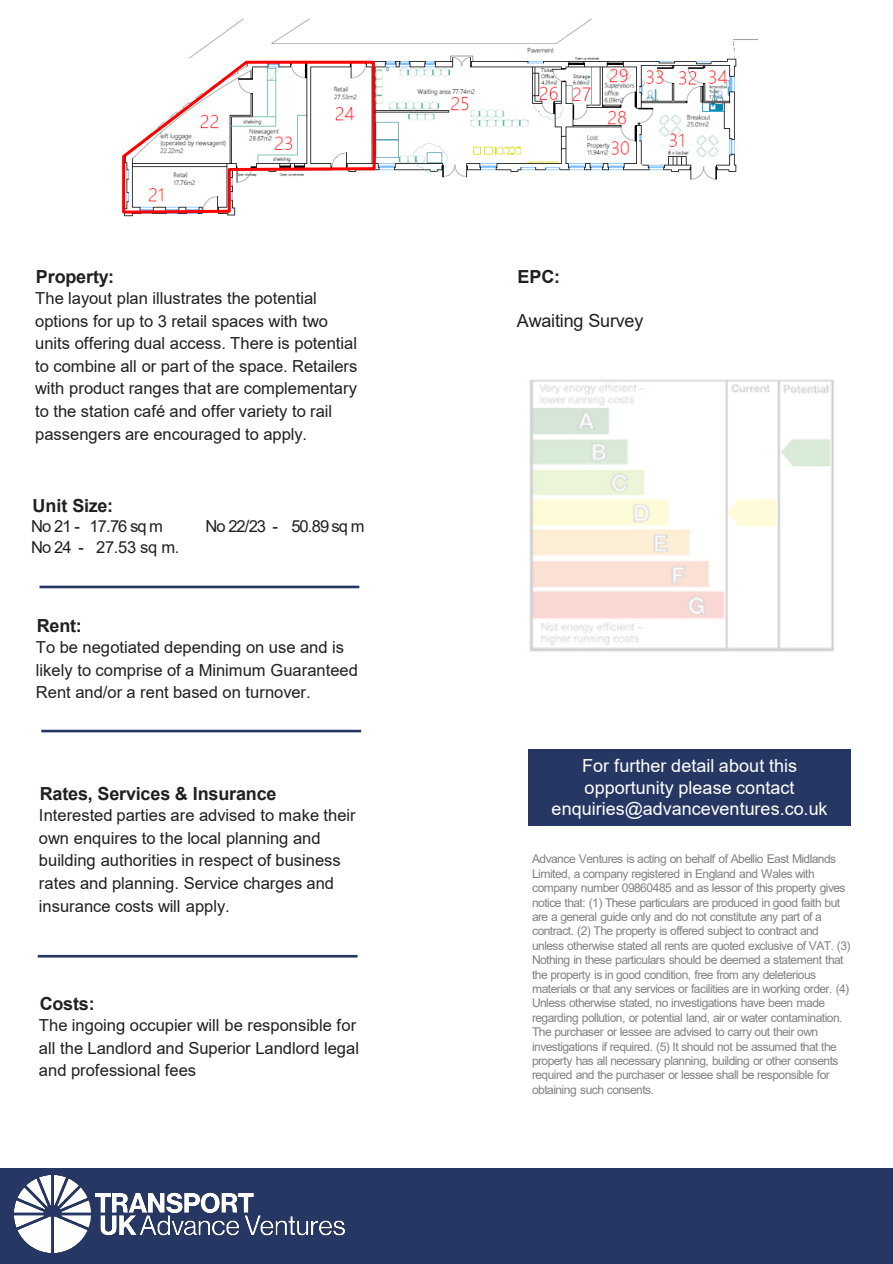
<style>
.page{position:relative;width:893px;height:1264px;background:#fff}
.page>*{position:absolute;margin:0;border:0;box-sizing:border-box;transform-origin:0 0}
.t1{font:18px/21.6px "Arial";letter-spacing:.005em;color:#fff;text-align:center}
.t2{font:700 18px "Arial";letter-spacing:-.01em;color:#231f20}
.t3{font:18px "Arial";letter-spacing:-.005em;color:#231f20}
.t4{font:16.5px/22.5px "Arial";color:#231f20}
.t5{font:16.5px "Arial";letter-spacing:-.055em;color:#231f20}
.t6{font:12px/14.4px "Arial";letter-spacing:-.05em;color:#808285}
</style>
<div class="page">
<div style="left:528px;top:748px;width:323px;height:77px;background:#253762"></div>
<hr style="left:38px;top:954px;width:319px;height:3px;background:#253762">
<hr style="left:41px;top:729px;width:320px;height:3px;background:#253762">
<hr style="left:40px;top:585px;width:319px;height:3px;background:#253762">
<div style="left:0;top:1168px;width:892px;height:95px;background:#253762"></div>
<img style="left:14px;top:1175px;width:330px;height:77px">
<img style="left:529px;top:379px;width:305px;height:273px">
<img style="left:124px;top:20px;width:633px;height:197px">
<svg style="left:122px;top:59px;width:255px;height:156px"></svg>
<p class="t2" style="left:36px;top:264px;width:80px">Property:</p>
<p class="t4" style="left:35px;top:287px;width:323px">The layout plan illustrates the potential options for up to 3 retail spaces with two units offering dual access. There is potential to combine all or part of the space. Retailers with product ranges that are complementary to the station café and offer variety to rail passengers are encouraged to apply.</p>
<p class="t2" style="left:32px;top:493px;width:82px">Unit Size:</p>
<p class="t4" style="left:31px;top:515px;width:133px">No 21 - 17.76 sq m</p>
<p class="t5" style="left:205px;top:515px;width:161px">No 22/23 - 50.89 sq m</p>
<p class="t4" style="left:31px;top:536px;width:150px">No 24 - 27.53 sq m.</p>
<p class="t2" style="left:37px;top:613px;width:47px">Rent:</p>
<p class="t4" style="left:36px;top:636px;width:323px">To be negotiated depending on use and is likely to comprise of a Minimum Guaranteed<br>Rent and/or a rent based on turnover.</p>
<p class="t2" style="left:40px;top:781px;width:238px">Rates, Services &amp; Insurance</p>
<p class="t4" style="left:39px;top:804px;width:318px">Interested parties are advised to make their own enquires to the local planning and building authorities in respect of business rates and planning. Service charges and insurance costs will apply.</p>
<p class="t2" style="left:40px;top:991px;width:57px">Costs:</p>
<p class="t4" style="left:39px;top:1013px;width:321px">The ingoing occupier will be responsible for all the Landlord and Superior Landlord legal and professional fees</p>
<p class="t2" style="left:517px;top:264px;width:44px">EPC:</p>
<p class="t3" style="left:517px;top:308px;width:128px">Awaiting Survey</p>
<p class="t1" style="left:551px;top:754px;width:277px">For further detail about this opportunity please contact enquiries@advanceventures.co.uk</p>
<p class="t6" style="left:532px;top:851px;width:320px">Advance Ventures is acting on behalf of Abellio East Midlands Limited, a company registered in England and Wales with company number 09860485 and as lessor of this property gives notice that: (1) These particulars are produced in good faith but are a general guide only and do not constitute any part of a contract. (2) The property is offered subject to contract and unless otherwise stated all rents are quoted exclusive of VAT. (3)<br>Nothing in these particulars should be deemed a statement that the property is in good condition, free from any deleterious materials or that any services or facilities are in working order. (4)<br>Unless otherwise stated, no investigations have been made regarding pollution, or potential land, air or water contamination.<br>The purchaser or lessee are advised to carry out their own investigations if required. (5) It should not be assumed that the property has all necessary planning, building or other consents required and the purchaser or lessee shall be responsible for obtaining such consents.</p>
</div>
